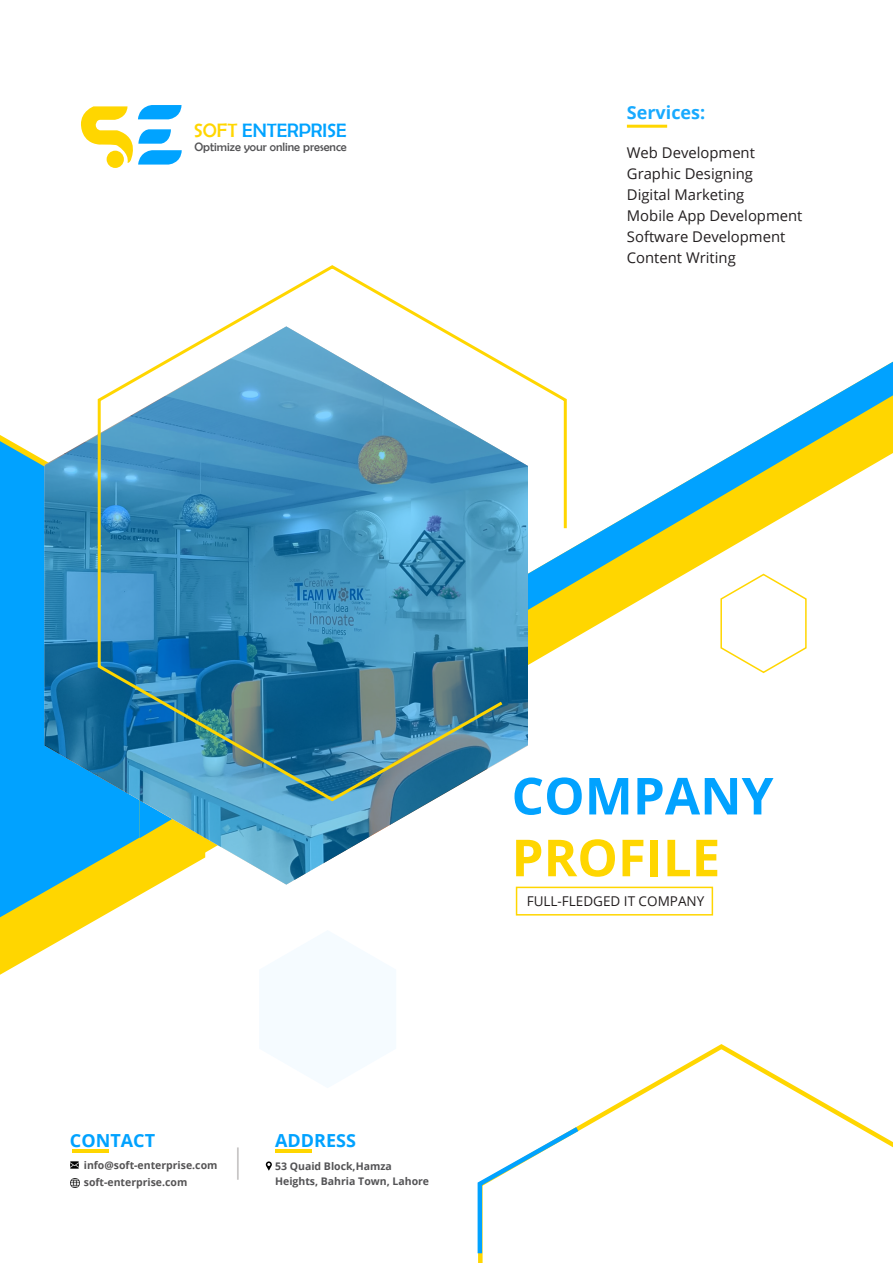
<style>
.page{position:relative;width:893px;height:1263px;background:#fff}
.page>*{position:absolute;margin:0;border:0;box-sizing:border-box;transform-origin:0 0}
.t1{font:700 51px/61.8px "Open Sans";color:#01a2ff}
.t2{font:19.5px "Berlin Sans FB";color:#00a3ff}
.t3{font:700 18px "Open Sans";color:#18aaff}
.Body_Text{font:700 18px "Open Sans";color:#01a2ff}
._6_pt{font:700 18px "Open Sans";color:#01a2ff}
.t4{font:14.85px/21px "Open Sans";color:#231f20}
.t5{font:13.5px "Open Sans";color:#231f20}
.t6{font:12.15px "Berlin Sans FB";color:#535355}
.t7{font:700 10.5px "Open Sans";color:#555455}
._6_pt-2{font:700 10.5px "Open Sans";color:#535355}
.s1{color:#ffd600}
.s2{color:#01a2ff}
</style>
<div class="page">
<svg style="left:0;top:435px;width:101px;height:540px"></svg>
<svg style="left:0;top:441px;width:147px;height:476px;background:#2dacdb"></svg>
<svg style="left:568px;top:362px;width:325px;height:280px"></svg>
<svg style="left:478px;top:1044px;width:415px;height:219px"></svg>
<svg style="left:45px;top:435px;width:383px;height:450px"></svg>
<svg style="left:719px;top:573px;width:88px;height:101px"></svg>
<svg style="left:96px;top:265px;width:472px;height:538px"></svg>
<hr style="left:237px;top:1147px;width:2px;height:33px;background:#c8c6c6">
<svg style="left:477px;top:1123px;width:106px;height:135px"></svg>
<svg style="left:70px;top:1178px;width:9px;height:9px"></svg>
<svg style="left:70px;top:1161px;width:9px;height:8px"></svg>
<hr style="left:72px;top:1149px;width:37px;height:3px;background:#ffd600">
<hr style="left:275px;top:1149px;width:37px;height:3px;background:#ffd600">
<hr style="left:627px;top:125px;width:40px;height:3px;background:#ffd600">
<svg style="left:107px;top:151px;width:17px;height:17px"></svg>
<svg style="left:81px;top:105px;width:101px;height:60px"></svg>
<svg style="left:266px;top:1161px;width:6px;height:9px"></svg>
<div style="left:516px;top:887px;width:197px;height:28px;border:2px solid #ffd600"></div>
<p class="t2" style="left:194px;top:119px;width:155px"><span class="s1">SOFT</span> ENTERPRI<span class="s2">SE</span></p>
<p class="t6" style="left:194px;top:140px;width:154px">Optimize your online presence</p>
<p class="t3" style="left:627px;top:100px;width:80px">Services:</p>
<p class="t4" style="left:627px;top:142px;width:130px">Web Development</p>
<p class="t4" style="left:627px;top:163px;width:128px">Graphic Designing</p>
<p class="t4" style="left:627px;top:184px;width:119px">Digital Marketing</p>
<p class="t4" style="left:627px;top:205px;width:177px">Mobile App Development<br>Software Development</p>
<p class="t4" style="left:627px;top:247px;width:110px">Content Writing</p>
<p class="t1" style="left:512px;top:764px;width:263px">COMPANY<br><span class="s1">PROFILE</span></p>
<p class="t5" style="left:527px;top:891px;width:179px">FULL-FLEDGED IT COMPANY</p>
<p class="Body_Text" style="left:70px;top:1128px;width:87px">CONTACT</p>
<p class="_6_pt" style="left:275px;top:1128px;width:82px">ADDRESS</p>
<p class="t7" style="left:84px;top:1158px;width:135px">info@soft-enterprise.com</p>
<p class="_6_pt-2" style="left:275px;top:1158px;width:118px">53 Quaid Block,Hamza</p>
<p class="t7" style="left:84px;top:1175px;width:105px">soft-enterprise.com</p>
<p class="_6_pt-2" style="left:275px;top:1173px;width:156px">Heights, Bahria Town, Lahore</p>
</div>
